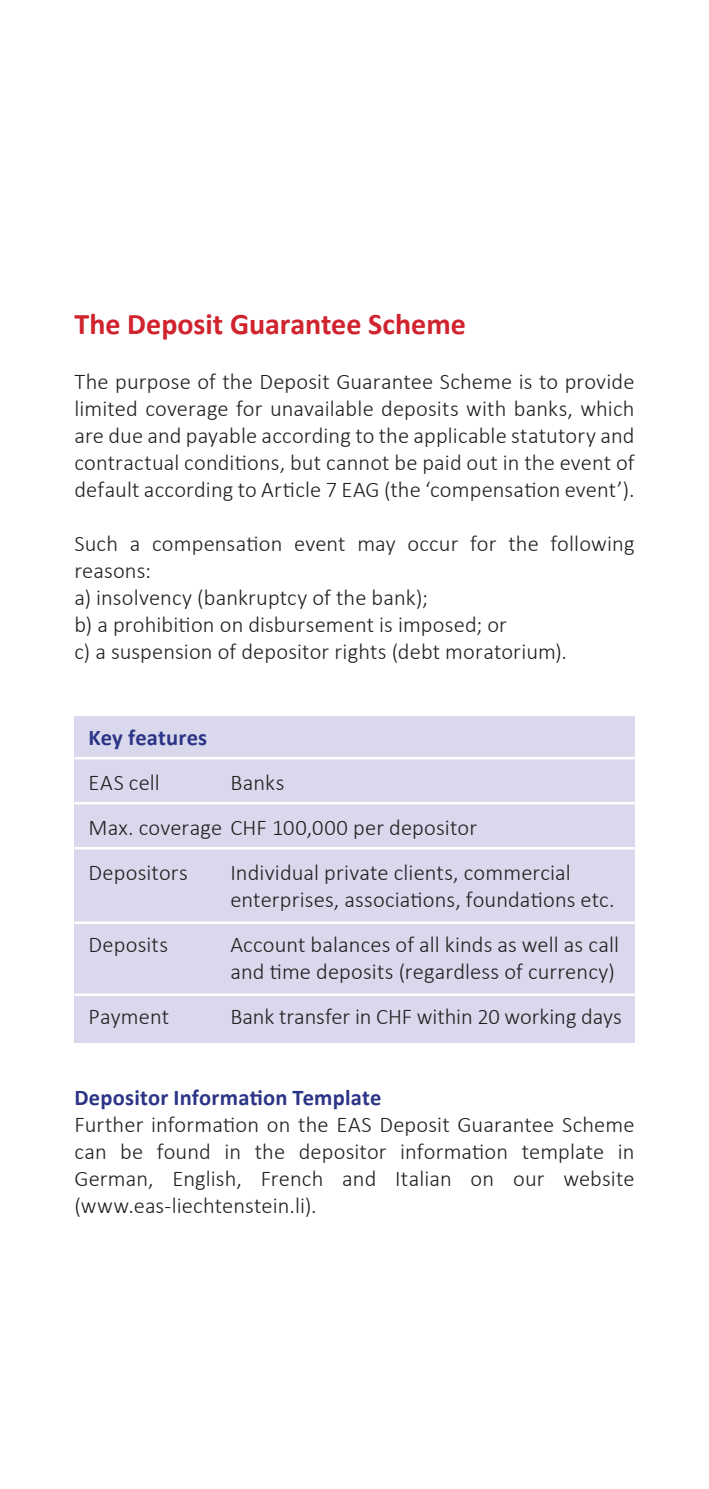
<style>
.page{position:relative;width:709px;height:1489px;background:#fff}
.page>*{position:absolute;margin:0;border:0;box-sizing:border-box;transform-origin:0 0}
.t1{font:700 30px "Calibri";color:#d0232e}
.t2{font:300 22.5px/27px "Calibri";letter-spacing:.005em;color:#231f20;text-align:justify}
.t3{font:700 22.5px "Calibri";letter-spacing:.01em;color:#2b3486}
</style>
<div class="page">
<div style="left:74px;top:716px;width:560px;height:326px;background:#d9d8ec"></div>
<hr style="left:74px;top:756px;width:560px;height:3px;background:#fff">
<hr style="left:74px;top:801px;width:560px;height:3px;background:#fff">
<hr style="left:74px;top:846px;width:560px;height:3px;background:#fff">
<hr style="left:74px;top:921px;width:560px;height:2px;background:#fff">
<hr style="left:74px;top:993px;width:560px;height:2px;background:#fff">
<p class="t1" style="left:74px;top:306px;width:393px">The Deposit Guarantee Scheme</p>
<p class="t2" style="left:74px;top:367px;width:561px">The purpose of the Deposit Guarantee Scheme is to provide limited coverage for unavailable deposits with banks, which are due and payable according to the applicable statutory and contractual conditions, but cannot be paid out in the event of default according to Article 7 EAG (the ‘compensation event’).</p>
<p class="t2" style="left:74px;top:529px;width:561px">Such a compensation event may occur for the following reasons:</p>
<p class="t2" style="left:74px;top:583px;width:355px">a) insolvency (bankruptcy of the bank);</p>
<p class="t2" style="left:74px;top:610px;width:434px">b) a prohibition on disbursement is imposed; or</p>
<p class="t2" style="left:74px;top:637px;width:494px">c) a suspension of depositor rights (debt moratorium).</p>
<p class="t3" style="left:89px;top:723px;width:120px">Key features</p>
<p class="t2" style="left:89px;top:769px;width:73px">EAS cell</p>
<p class="t2" style="left:230px;top:769px;width:55px">Banks</p>
<p class="t2" style="left:89px;top:814px;width:390px">Max. coverage CHF 100,000 per depositor</p>
<p class="t2" style="left:89px;top:859px;width:101px">Depositors</p>
<p class="t2" style="left:230px;top:859px;width:386px">Individual private clients, commercial enterprises, associations, foundations etc.</p>
<p class="t2" style="left:89px;top:931px;width:81px">Deposits</p>
<p class="t2" style="left:230px;top:931px;width:390px">Account balances of all kinds as well as call</p>
<p class="t2" style="left:230px;top:958px;width:386px">and time deposits (regardless of currency)</p>
<p class="t2" style="left:89px;top:1003px;width:82px">Payment</p>
<p class="t2" style="left:230px;top:1003px;width:393px">Bank transfer in CHF within 20 working days</p>
<p class="t3" style="left:74px;top:1083px;width:308px">Depositor Information Template</p>
<p class="t2" style="left:74px;top:1111px;width:561px">Further information on the EAS Deposit Guarantee Scheme can be found in the depositor information template in German, English, French and Italian on our website (www.eas-liechtenstein.li).</p>
</div>
